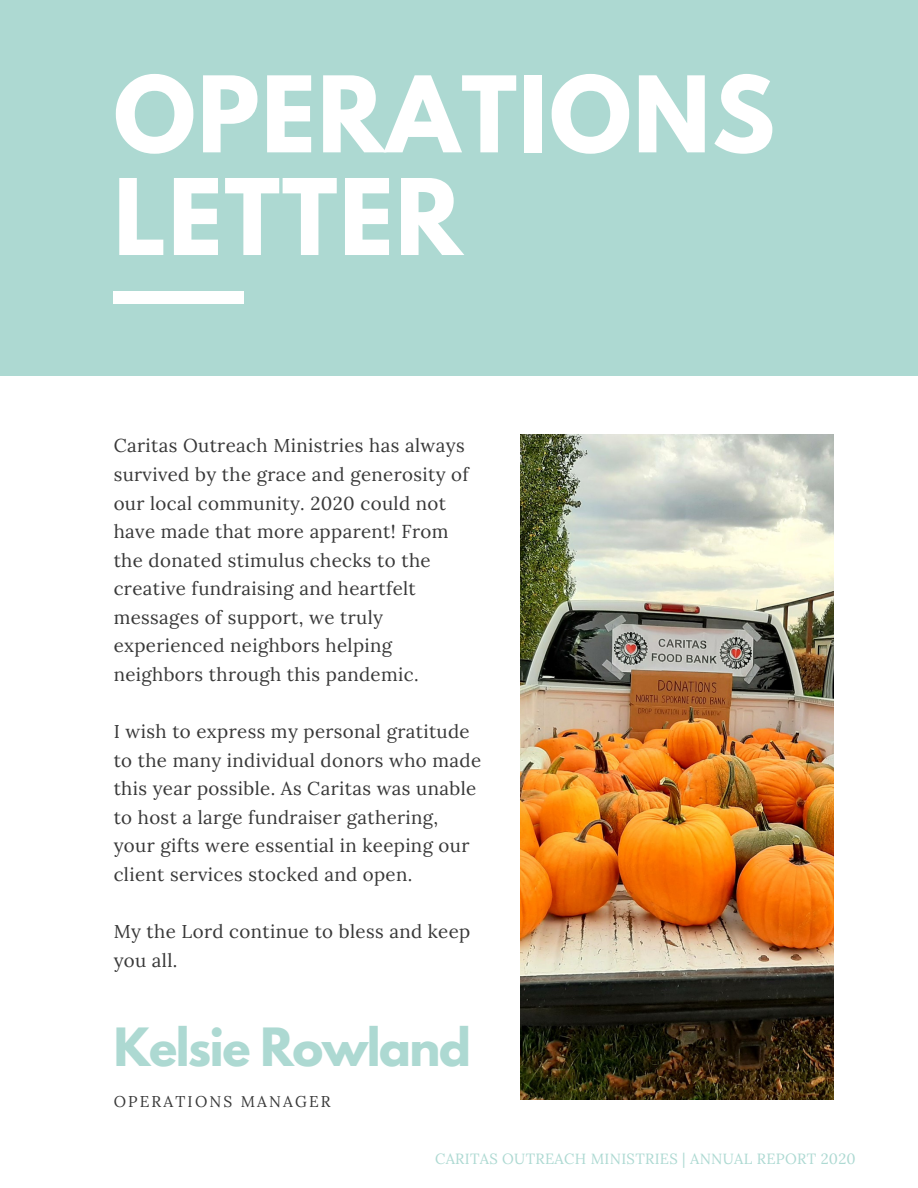
<style>
.page{position:relative;width:918px;height:1188px;background:#fff}
.page>*{position:absolute;margin:0;border:0;box-sizing:border-box;transform-origin:0 0}
.t1{font:700 93.45px/102.6px "League Spartan";letter-spacing:.02em;color:#fff}
.t2{font:700 46.65px "League Spartan";letter-spacing:-.03em;color:#add9d2}
.t3{font:18.6px/28.5px "Lora";letter-spacing:.02em;color:#383838}
.t4{font:15.6px "Lora";letter-spacing:.14em;color:#383838}
.t5{font:14.85px "Lora";letter-spacing:.02em;color:#add9d2}
</style>
<div class="page">
<div style="left:0;top:0;width:918px;height:376px;background:#add9d2"></div>
<div style="left:114px;top:291px;width:130px;height:13px;background:#fff"></div>
<img style="left:521px;top:435px;width:312px;height:664px">
<p class="t1" style="left:114px;top:75px;width:663px">OPERATIONS<br>LETTER</p>
<p class="t3" style="left:114px;top:431px;width:357px">Caritas Outreach Ministries has always survived by the grace and generosity of our local community. 2020 could not have made that more apparent! From the donated stimulus checks to the creative fundraising and heartfelt messages of support, we truly experienced neighbors helping neighbors through this pandemic.</p>
<p class="t3" style="left:114px;top:717px;width:369px">I wish to express my personal gratitude to the many individual donors who made this year possible. As Caritas was unable to host a large fundraiser gathering, your gifts were essential in keeping our client services stocked and open.</p>
<p class="t3" style="left:114px;top:917px;width:358px">My the Lord continue to bless and keep you all.</p>
<p class="t2" style="left:114px;top:1024px;width:359px">Kelsie Rowland</p>
<p class="t4" style="left:114px;top:1091px;width:219px">OPERATIONS MANAGER</p>
<p class="t5" style="left:435px;top:1149px;width:422px">CARITAS OUTREACH MINISTRIES | ANNUAL REPORT 2020</p>
</div>
